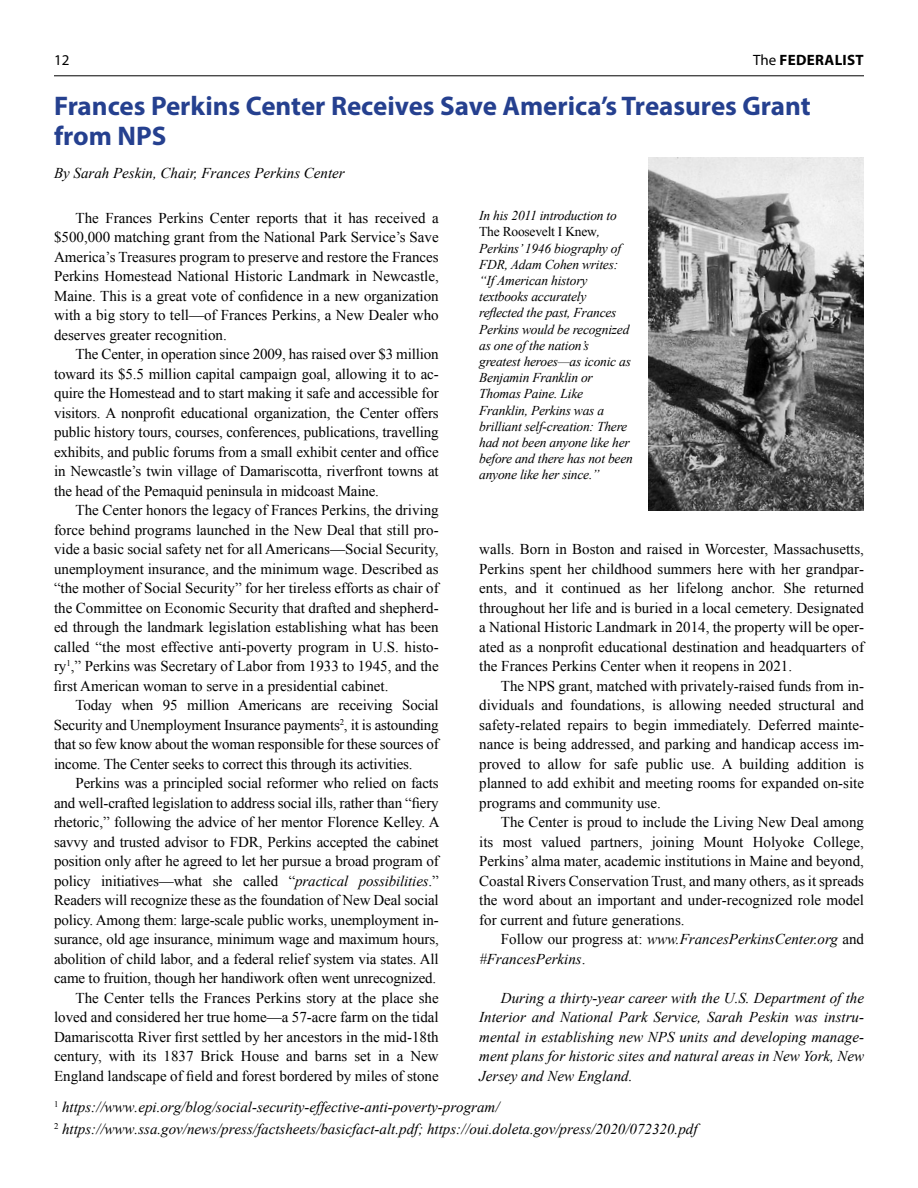
<style>
.page{position:relative;width:918px;height:1188px;background:#fff}
.page>*{position:absolute;margin:0;border:0;box-sizing:border-box;transform-origin:0 0}
.t1{font:700 27px/30px "Myriad Pro";color:#25408f}
.t2{font:15px/19.5px "Times New Roman";letter-spacing:-.01em;color:#000;text-align:justify}
.t3{font:italic 15px/19.5px "Times New Roman";color:#000}
.t4{font:700 15px "Myriad Pro";letter-spacing:.02em;color:#000}
.t5{font:15px "Myriad Pro";color:#000}
.t6{font:italic 13.5px/16.2px "Times New Roman";letter-spacing:-.015em;color:#000}
.s1{font-weight:400}
.s2{font-style:italic}
.s3{font-style:normal}
</style>
<div class="page">
<hr style="left:54px;top:75px;width:810px;height:1px;background:#000">
<img style="left:648px;top:158px;width:216px;height:353px">
<p class="t5" style="left:54px;top:51px;width:17px">12</p>
<p class="t4" style="left:753px;top:50px;width:112px"><span class="s1">The</span> FEDERALIST</p>
<h1 class="t1" style="left:54px;top:90px;width:758px">Frances Perkins Center Receives Save America’s Treasures Grant from NPS</h1>
<p class="t3" style="left:54px;top:163px;width:292px">By Sarah Peskin, Chair, Frances Perkins Center</p>
<p class="t2" style="left:54px;top:208px;width:386px;text-indent:22px">The Frances Perkins Center reports that it has received a $500,000 matching grant from the National Park Service’s Save America’s Treasures program to preserve and restore the Frances Perkins Homestead National Historic Landmark in Newcastle, Maine. This is a great vote of confidence in a new organization with a big story to tell—of Frances Perkins, a New Dealer who deserves greater recognition.</p>
<p class="t2" style="left:54px;top:344px;width:386px;text-indent:22px">The Center, in operation since 2009, has raised over $3 million toward its $5.5 million capital campaign goal, allowing it to ac&shy;quire the Homestead and to start making it safe and accessible for visitors. A nonprofit educational organization, the Center offers public history tours, courses, conferences, publications, travelling exhibits, and public forums from a small exhibit center and office in Newcastle’s twin village of Damariscotta, riverfront towns at the head of the Pemaquid peninsula in midcoast Maine.</p>
<p class="t2" style="left:54px;top:500px;width:386px;text-indent:22px">The Center honors the legacy of Frances Perkins, the driving force behind programs launched in the New Deal that still pro&shy;vide a basic social safety net for all Americans—Social Security, unemployment insurance, and the minimum wage. Described as “the mother of Social Security” for her tireless efforts as chair of the Committee on Economic Security that drafted and shepherd&shy;ed through the landmark legislation establishing what has been called “the most effective anti-poverty program in U.S. histo&shy;ry<sup>1</sup>,” Perkins was Secretary of Labor from 1933 to 1945, and the first American woman to serve in a presidential cabinet.</p>
<p class="t2" style="left:54px;top:695px;width:386px;text-indent:22px">Today when 95 million Americans are receiving Social Security and Unemployment Insurance payments<sup>2</sup>, it is astounding that so few know about the woman responsible for these sources of income. The Center seeks to correct this through its activities.</p>
<p class="t2" style="left:54px;top:773px;width:387px;text-align:right">Perkins was a principled social reformer who relied on facts and well-crafted legislation to address social ills, rather than “fiery rhetoric,” following the advice of her mentor Florence Kelley. A savvy and trusted advisor to FDR, Perkins accepted the cabinet position only after he agreed to let her pursue a broad program of policy initiatives—what she called “<span class="s2">practical possibilities</span>.” Readers will recognize these as the foundation of New Deal social policy. Among them: large-scale public works, unemployment in&shy;surance, old age insurance, minimum wage and maximum hours, abolition of child labor, and a federal relief system via states. All came to fruition, though her handiwork often went unrecognized.<br>The Center tells the Frances Perkins story at the place she loved and considered her true home—a 57-acre farm on the tidal Damariscotta River first settled by her ancestors in the mid-18th century, with its 1837 Brick House and barns set in a New England landscape of field and forest bordered by miles of stone</p>
<p class="t6" style="left:479px;top:207px;width:155px">In his 2011 introduction to<br><span class="s3">The Roosevelt I Knew</span>,<br>Perkins’ 1946 biography of<br>FDR, Adam Cohen writes: “If American history textbooks accurately reflected the past, Frances<br>Perkins would be recognized as one of the nation’s greatest heroes—as iconic as<br>Benjamin Franklin or<br>Thomas Paine. Like<br>Franklin, Perkins was a brilliant self-creation: There had not been anyone like her before and there has not been anyone like her since.”</p>
<p class="t2" style="left:479px;top:539px;width:386px">walls. Born in Boston and raised in Worcester, Massachusetts, Perkins spent her childhood summers here with her grandpar&shy;ents, and it continued as her lifelong anchor. She returned throughout her life and is buried in a local cemetery. Designated a National Historic Landmark in 2014, the property will be oper&shy;ated as a nonprofit educational destination and headquarters of the Frances Perkins Center when it reopens in 2021.</p>
<p class="t2" style="left:479px;top:676px;width:386px;text-indent:22px">The NPS grant, matched with privately-raised funds from in&shy;dividuals and foundations, is allowing needed structural and safety-related repairs to begin immediately. Deferred mainte&shy;nance is being addressed, and parking and handicap access im&shy;proved to allow for safe public use. A building addition is planned to add exhibit and meeting rooms for expanded on-site programs and community use.</p>
<p class="t2" style="left:479px;top:812px;width:386px;text-indent:22px">The Center is proud to include the Living New Deal among its most valued partners, joining Mount Holyoke College, Perkins’ alma mater, academic institutions in Maine and beyond, Coastal Rivers Conservation Trust, and many others, as it spreads the word about an important and under-recognized role model for current and future generations.</p>
<p class="t3" style="left:479px;top:929px;width:386px;text-indent:22px"><span class="s3">Follow our progress at:</span> www.FrancesPerkinsCenter.org <span class="s3">and </span>#FrancesPerkins<span class="s3">.</span></p>
<p class="t3" style="left:479px;top:988px;width:386px;text-align:justify;text-indent:22px">During a thirty-year career with the U.S. Department of the Interior and National Park Service, Sarah Peskin was instru&shy;mental in establishing new NPS units and developing manage&shy;ment plans for historic sites and natural areas in New York, New Jersey and New England.</p>
<p class="t3" style="left:54px;top:1096px;width:645px;line-height:21.9px"><sup>1</sup> https://www.epi.org/blog/social-security-effective-anti-poverty-program/<br><sup>2</sup> https://www.ssa.gov/news/press/factsheets/basicfact-alt.pdf; https://oui.doleta.gov/press/2020/072320.pdf</p>
</div>
